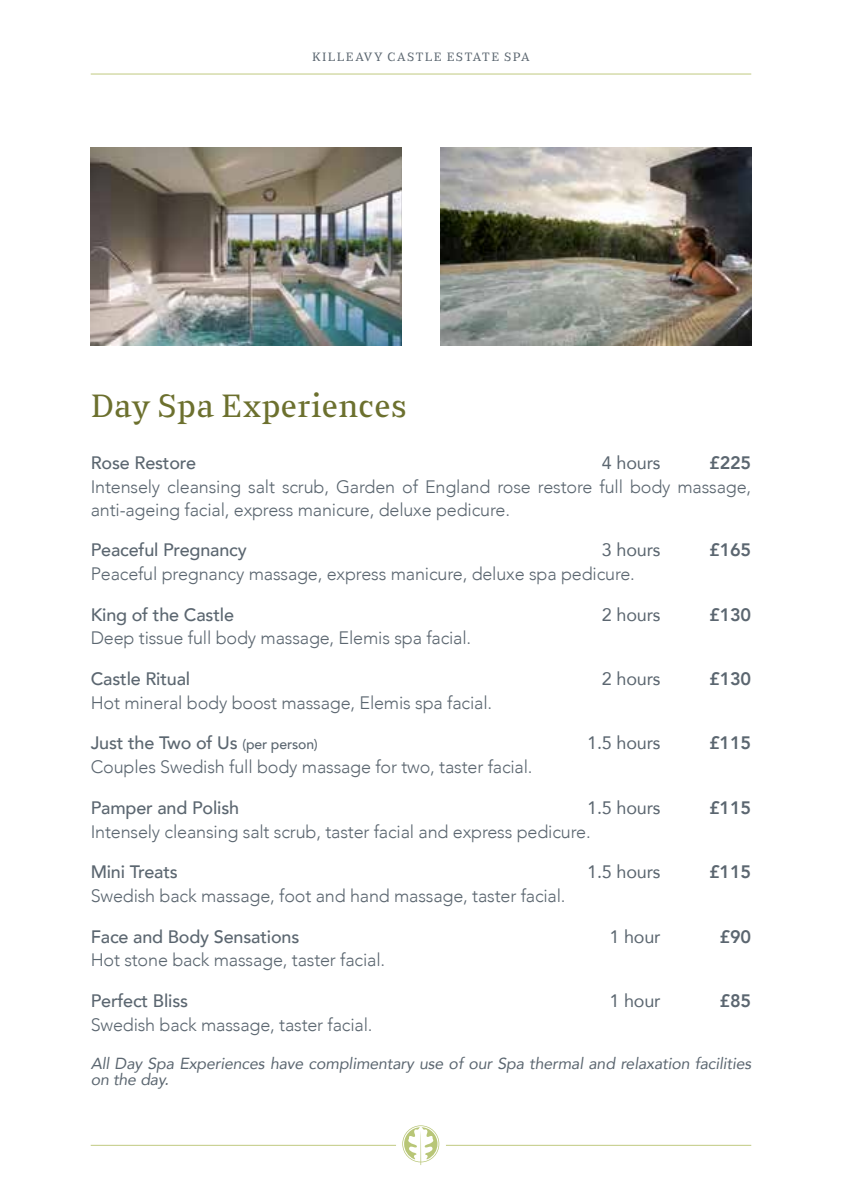
<style>
.page{position:relative;width:842px;height:1191px;background:#fff}
.page>*{position:absolute;margin:0;border:0;box-sizing:border-box;transform-origin:0 0}
.t1{font:300 32px "Sabre";letter-spacing:.01em;color:#6c702e}
.t2{font:300 18px/23px "Avenir";letter-spacing:-.01em;color:#5b6670}
.t3{font:500 18px "Avenir";letter-spacing:-.01em;color:#5b6670}
.t4{font:18px "Avenir";letter-spacing:-.01em;color:#5b6670}
.t5{font:800 18px "Avenir";letter-spacing:-.01em;color:#5b6670}
.t6{font:italic 16px/16px "Avenir";letter-spacing:-.01em;color:#5b6670}
.t7{font:300 12px "Sabre";letter-spacing:.1em;color:#5b6670}
.s1{font-size:14px}
</style>
<div class="page">
<svg style="left:402px;top:1125px;width:37px;height:40px"></svg>
<hr style="left:91px;top:1145px;width:305px;height:1px;background:#c0ca80">
<hr style="left:91px;top:74px;width:660px;height:1px;background:#c0ca80">
<hr style="left:446px;top:1145px;width:305px;height:1px;background:#c0ca80">
<img style="left:91px;top:147px;width:310px;height:199px">
<img style="left:441px;top:147px;width:310px;height:199px">
<p class="t7" style="left:312px;top:49px;width:219px">KILLEAVY CASTLE ESTATE SPA</p>
<h1 class="t1" style="left:91px;top:386px;width:318px">Day Spa Experiences</h1>
<p class="t3" style="left:91px;top:447px;width:107px">Rose Restore</p>
<p class="t4" style="left:602px;top:448px;width:60px">4 hours</p>
<p class="t5" style="left:709px;top:449px;width:44px">£225</p>
<p class="t2" style="left:91px;top:475px;width:662px">Intensely cleansing salt scrub, Garden of England rose restore full body massage, anti-ageing facial, express manicure, deluxe pedicure.</p>
<p class="t3" style="left:91px;top:534px;width:158px">Peaceful Pregnancy</p>
<p class="t4" style="left:602px;top:535px;width:60px">3 hours</p>
<p class="t5" style="left:709px;top:536px;width:44px">£165</p>
<p class="t2" style="left:91px;top:562px;width:546px">Peaceful pregnancy massage, express manicure, deluxe spa pedicure.</p>
<p class="t3" style="left:91px;top:599px;width:145px">King of the Castle</p>
<p class="t4" style="left:602px;top:600px;width:60px">2 hours</p>
<p class="t5" style="left:709px;top:600px;width:44px">£130</p>
<p class="t2" style="left:91px;top:626px;width:382px">Deep tissue full body massage, Elemis spa facial.</p>
<p class="t3" style="left:91px;top:663px;width:101px">Castle Ritual</p>
<p class="t4" style="left:602px;top:664px;width:60px">2 hours</p>
<p class="t5" style="left:709px;top:665px;width:44px">£130</p>
<p class="t2" style="left:91px;top:691px;width:403px">Hot mineral body boost massage, Elemis spa facial.</p>
<p class="t3" style="left:91px;top:727px;width:229px">Just the Two of Us <span class="s1">(per person)</span></p>
<p class="t4" style="left:587px;top:728px;width:75px">1.5 hours</p>
<p class="t5" style="left:709px;top:729px;width:44px">£115</p>
<p class="t2" style="left:91px;top:755px;width:443px">Couples Swedish full body massage for two, taster facial.</p>
<p class="t3" style="left:91px;top:792px;width:150px">Pamper and Polish</p>
<p class="t4" style="left:587px;top:793px;width:75px">1.5 hours</p>
<p class="t5" style="left:709px;top:793px;width:44px">£115</p>
<p class="t2" style="left:91px;top:820px;width:501px">Intensely cleansing salt scrub, taster facial and express pedicure.</p>
<p class="t3" style="left:91px;top:856px;width:89px">Mini Treats</p>
<p class="t4" style="left:587px;top:857px;width:75px">1.5 hours</p>
<p class="t5" style="left:709px;top:858px;width:44px">£115</p>
<p class="t2" style="left:91px;top:884px;width:476px">Swedish back massage, foot and hand massage, taster facial.</p>
<p class="t3" style="left:91px;top:920px;width:210px">Face and Body Sensations</p>
<p class="t4" style="left:609px;top:922px;width:53px">1 hour</p>
<p class="t5" style="left:720px;top:922px;width:33px">£90</p>
<p class="t2" style="left:91px;top:948px;width:296px">Hot stone back massage, taster facial.</p>
<p class="t3" style="left:91px;top:985px;width:99px">Perfect Bliss</p>
<p class="t4" style="left:609px;top:986px;width:53px">1 hour</p>
<p class="t5" style="left:720px;top:986px;width:33px">£85</p>
<p class="t2" style="left:91px;top:1013px;width:283px">Swedish back massage, taster facial.</p>
<p class="t6" style="left:91px;top:1055px;width:662px">All Day Spa Experiences have complimentary use of our Spa thermal and relaxation facilities on the day.</p>
</div>
